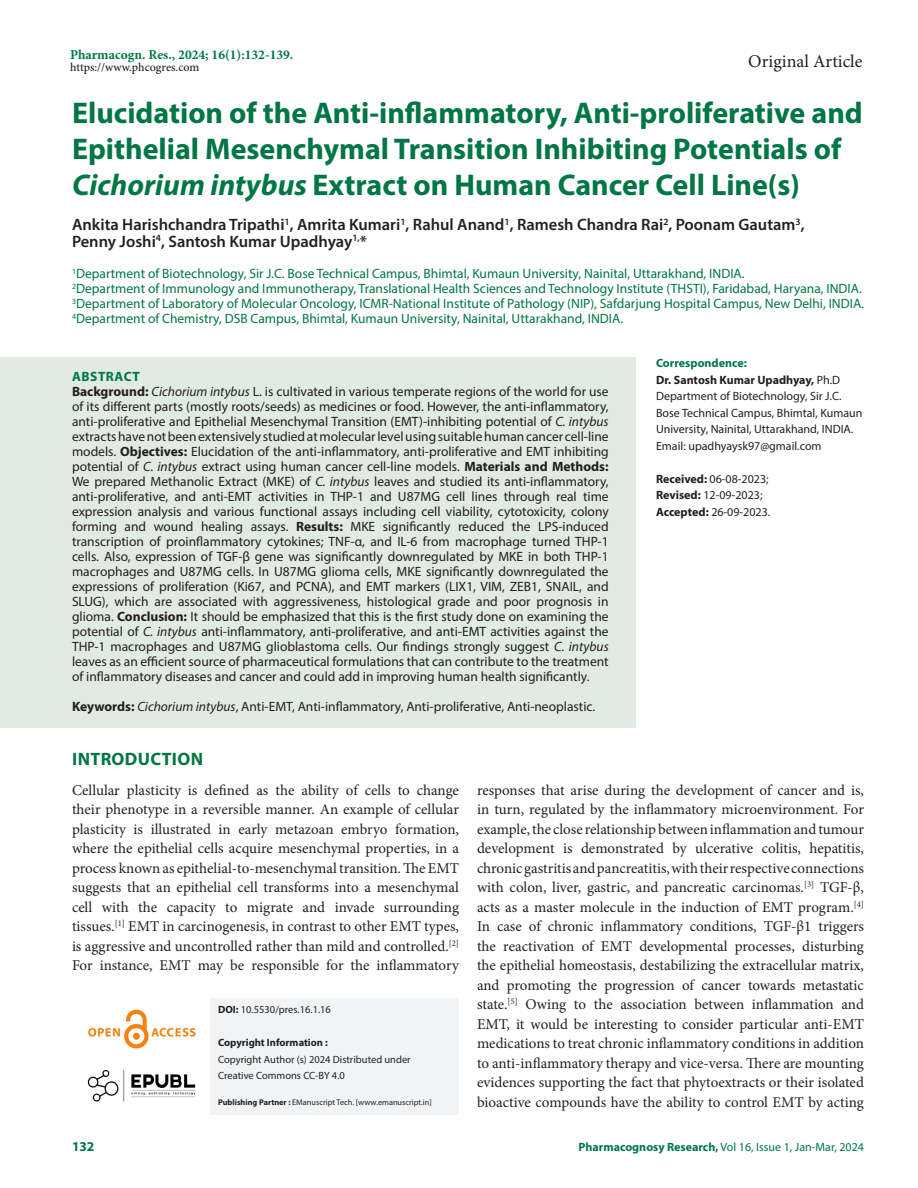
<style>
.page{position:relative;width:918px;height:1188px;background:#fff}
.page>*{position:absolute;margin:0;border:0;box-sizing:border-box;transform-origin:0 0}
.Art_Title{font:700 30px/36px "Myriad Pro";color:#007645}
.t1{font:18px "Minion Pro";color:#231f20}
.Intro_head{font:700 18px "Myriad Pro";letter-spacing:.02em;color:#007645}
.Author_Names{font:600 16.5px/16.5px "Myriad Pro";color:#231f20}
.Body_text__FO{font:15px/19.5px "Minion Pro";letter-spacing:-.005em;color:#231f20;text-align:justify}
.Abstract_TXT{font:13.5px/15px "Myriad Pro";color:#231f20;text-align:justify}
.Author_Affiliations{font:13.5px "Myriad Pro";color:#007645}
.KY{font:13.5px "Myriad Pro";color:#231f20}
.t2{font:700 13.5px "Minion Pro";color:#007645}
.ABS_Heading{font:700 13.5px "Myriad Pro";letter-spacing:.04em;color:#007645}
.Correspondence_AU_Af{font:12px/16.5px "Myriad Pro";color:#231f20}
.Journal_Dates{font:12px/16.5px "Myriad Pro";color:#231f20}
.t3{font:12px "Myriad Pro";color:#007645}
.Correspondence_AU_Af-2{font:700 12px "Myriad Pro";color:#231f20}
.t4{font:500 12px "Minion Pro";color:#231f20}
.Correspondence_AU_Af-3{font:700 12px "Myriad Pro";color:#007645}
.t5{font:10.5px/16.5px "Myriad Pro";color:#231f20}
.t6{font:700 10.5px "Myriad Pro";color:#231f20}
.t7{font:8.25px "Myriad Pro";color:#231f20}
.s1{font-style:italic}
.s2{font-weight:400}
.s3{font-weight:700}
</style>
<div class="page">
<img style="left:88px;top:1009px;width:108px;height:40px">
<img style="left:87px;top:1069px;width:109px;height:33px">
<div style="left:211px;top:998px;width:248px;height:36px;background:#f2f3f4"></div>
<div style="left:211px;top:1031px;width:248px;height:26px;background:#f2f3f4"></div>
<div style="left:211px;top:1048px;width:248px;height:25px;background:#f2f3f4"></div>
<div style="left:211px;top:1064px;width:248px;height:26px;background:#f2f3f4"></div>
<div style="left:211px;top:1084px;width:248px;height:30px;background:#f2f3f4"></div>
<div style="left:0;top:357px;width:636px;height:41px;background:#e1eae3"></div>
<div style="left:0;top:372px;width:636px;height:326px;background:#e1eae3"></div>
<div style="left:0;top:687px;width:636px;height:41px;background:#e1eae3"></div>
<p class="t2" style="left:70px;top:45px;width:225px">Pharmacogn. Res., 2024; 16(1):132-139.</p>
<p class="t4" style="left:70px;top:59px;width:131px">https://www.phcogres.com</p>
<h2 class="t1" style="left:748px;top:49px;width:116px">Original Article</h2>
<p class="Art_Title" style="left:72px;top:94px;width:792px">Elucidation of the Anti-inflammatory, Anti-proliferative and<br>Epithelial Mesenchymal Transition Inhibiting Potentials of<br><span class="s1">Cichorium intybus</span> Extract on Human Cancer Cell Line(s)</p>
<p class="Author_Names" style="left:72px;top:216px;width:734px">Ankita Harishchandra Tripathi<sup>1</sup>, Amrita Kumari<sup>1</sup>, Rahul Anand<sup>1</sup>, Ramesh Chandra Rai<sup>2</sup>, Poonam Gautam<sup>3</sup>,<br>Penny Joshi<sup>4</sup>, Santosh Kumar Upadhyay<sup>1,</sup>*</p>
<p class="Author_Affiliations" style="left:72px;top:265px;width:674px"><sup>1</sup>Department of Biotechnology, Sir J.C. Bose Technical Campus, Bhimtal, Kumaun University, Nainital, Uttarakhand, INDIA.</p>
<p class="Author_Affiliations" style="left:72px;top:280px;width:791px"><sup>2</sup>Department of Immunology and Immunotherapy, Translational Health Sciences and Technology Institute (THSTI), Faridabad, Haryana, INDIA.</p>
<p class="Author_Affiliations" style="left:72px;top:295px;width:794px"><sup>3</sup>Department of Laboratory of Molecular Oncology, ICMR-National Institute of Pathology (NIP), Safdarjung Hospital Campus, New Delhi, INDIA.</p>
<p class="Author_Affiliations" style="left:72px;top:310px;width:553px"><sup>4</sup>Department of Chemistry, DSB Campus, Bhimtal, Kumaun University, Nainital, Uttarakhand, INDIA.</p>
<p class="Correspondence_AU_Af-3" style="left:656px;top:355px;width:92px">Correspondence:</p>
<p class="Correspondence_AU_Af-2" style="left:656px;top:372px;width:186px">Dr. Santosh Kumar Upadhyay, <span class="s2">Ph.D</span></p>
<p class="Correspondence_AU_Af" style="left:656px;top:388px;width:208px">Department of Biotechnology, Sir J.C.<br>Bose Technical Campus, Bhimtal, Kumaun<br>University, Nainital, Uttarakhand, INDIA.</p>
<p class="Correspondence_AU_Af" style="left:656px;top:437px;width:167px">Email: upadhyaysk97@gmail.com</p>
<p class="ABS_Heading" style="left:72px;top:367px;width:69px">ABSTRACT</p>
<p class="Abstract_TXT" style="left:72px;top:383px;width:538px"><span class="s3">Background:</span> <span class="s1">Cichorium intybus</span> L. is cultivated in various temperate regions of the world for use of its different parts (mostly roots/seeds) as medicines or food. However, the anti-inflammatory, anti-proliferative and Epithelial Mesenchymal Transition (EMT)-inhibiting potential of <span class="s1">C. intybus </span>extracts have not been extensively studied at molecular level using suitable human cancer cell-line models. <span class="s3">Objectives:</span> Elucidation of the anti-inflammatory, anti-proliferative and EMT inhibiting potential of <span class="s1">C. intybus</span> extract using human cancer cell-line models. <span class="s3">Materials and Methods:<br></span>We prepared Methanolic Extract (MKE) of <span class="s1">C. intybus</span> leaves and studied its anti-inflammatory, anti-proliferative, and anti-EMT activities in THP-1 and U87MG cell lines through real time expression analysis and various functional assays including cell viability, cytotoxicity, colony forming and wound healing assays. <span class="s3">Results:</span> MKE significantly reduced the LPS-induced transcription of proinflammatory cytokines; TNF-α, and IL-6 from macrophage turned THP-1 cells. Also, expression of TGF-β gene was significantly downregulated by MKE in both THP-1 macrophages and U87MG cells. In U87MG glioma cells, MKE significantly downregulated the expressions of proliferation (Ki67, and PCNA), and EMT markers (LIX1, VIM, ZEB1, SNAIL, and SLUG), which are associated with aggressiveness, histological grade and poor prognosis in glioma. <span class="s3">Conclusion:</span> It should be emphasized that this is the first study done on examining the potential of <span class="s1">C. intybus</span> anti-inflammatory, anti-proliferative, and anti-EMT activities against the THP-1 macrophages and U87MG glioblastoma cells. Our findings strongly suggest <span class="s1">C. intybus </span>leaves as an efficient source of pharmaceutical formulations that can contribute to the treatment of inflammatory diseases and cancer and could add in improving human health significantly.</p>
<p class="KY" style="left:72px;top:698px;width:525px"><span class="s3">Keywords:</span> <span class="s1">Cichorium intybus</span>, Anti-EMT, Anti-inflammatory, Anti-proliferative, Anti-neoplastic.</p>
<p class="Intro_head" style="left:72px;top:747px;width:132px">INTRODUCTION</p>
<p class="Body_text__FO" style="left:72px;top:780px;width:389px">Cellular plasticity is defined as the ability of cells to change their phenotype in a reversible manner. An example of cellular plasticity is illustrated in early metazoan embryo formation, where the epithelial cells acquire mesenchymal properties, in a process known as epithelial-to-mesenchymal transition. The EMT suggests that an epithelial cell transforms into a mesenchymal cell with the capacity to migrate and invade surrounding tissues.<sup>[1]</sup> EMT in carcinogenesis, in contrast to other EMT types, is aggressive and uncontrolled rather than mild and controlled.<sup>[2] </sup>For instance, EMT may be responsible for the inflammatory</p>
<p class="Body_text__FO" style="left:477px;top:780px;width:389px">responses that arise during the development of cancer and is, in turn, regulated by the inflammatory microenvironment. For example, the close relationship between inflammation and tumour development is demonstrated by ulcerative colitis, hepatitis, chronic gastritis and pancreatitis, with their respective connections with colon, liver, gastric, and pancreatic carcinomas.<sup>[3]</sup> TGF-β, acts as a master molecule in the induction of EMT program.<sup>[4] </sup>In case of chronic inflammatory conditions, TGF-β1 triggers the reactivation of EMT developmental processes, disturbing the epithelial homeostasis, destabilizing the extracellular matrix, and promoting the progression of cancer towards metastatic state.<sup>[5]</sup> Owing to the association between inflammation and EMT, it would be interesting to consider particular anti-EMT medications to treat chronic inflammatory conditions in addition to anti-inflammatory therapy and vice-versa. There are mounting evidences supporting the fact that phytoextracts or their isolated bioactive compounds have the ability to control EMT by acting</p>
<p class="Journal_Dates" style="left:656px;top:470px;width:116px"><span class="s3">Received:</span> 06-08-2023;<br><span class="s3">Revised:</span> 12-09-2023;<br><span class="s3">Accepted:</span> 26-09-2023.</p>
<p class="t5" style="left:218px;top:1001px;width:114px"><span class="s3">DOI:</span> 10.5530/pres.16.1.16</p>
<p class="t6" style="left:218px;top:1036px;width:111px">Copyright Information :</p>
<p class="t5" style="left:218px;top:1051px;width:194px">Copyright Author (s) 2024 Distributed under<br>Creative Commons CC-BY 4.0</p>
<p class="t7" style="left:218px;top:1097px;width:215px"><span class="s3">Publishing Partner :</span> EManuscript Tech. [www.emanuscript.in]</p>
<p class="ABS_Heading" style="left:72px;top:1137px;width:24px">132</p>
<p class="t3" style="left:579px;top:1139px;width:287px"><span class="s3">Pharmacognosy Research,</span> Vol 16, Issue 1, Jan-Mar, 2024</p>
</div>
